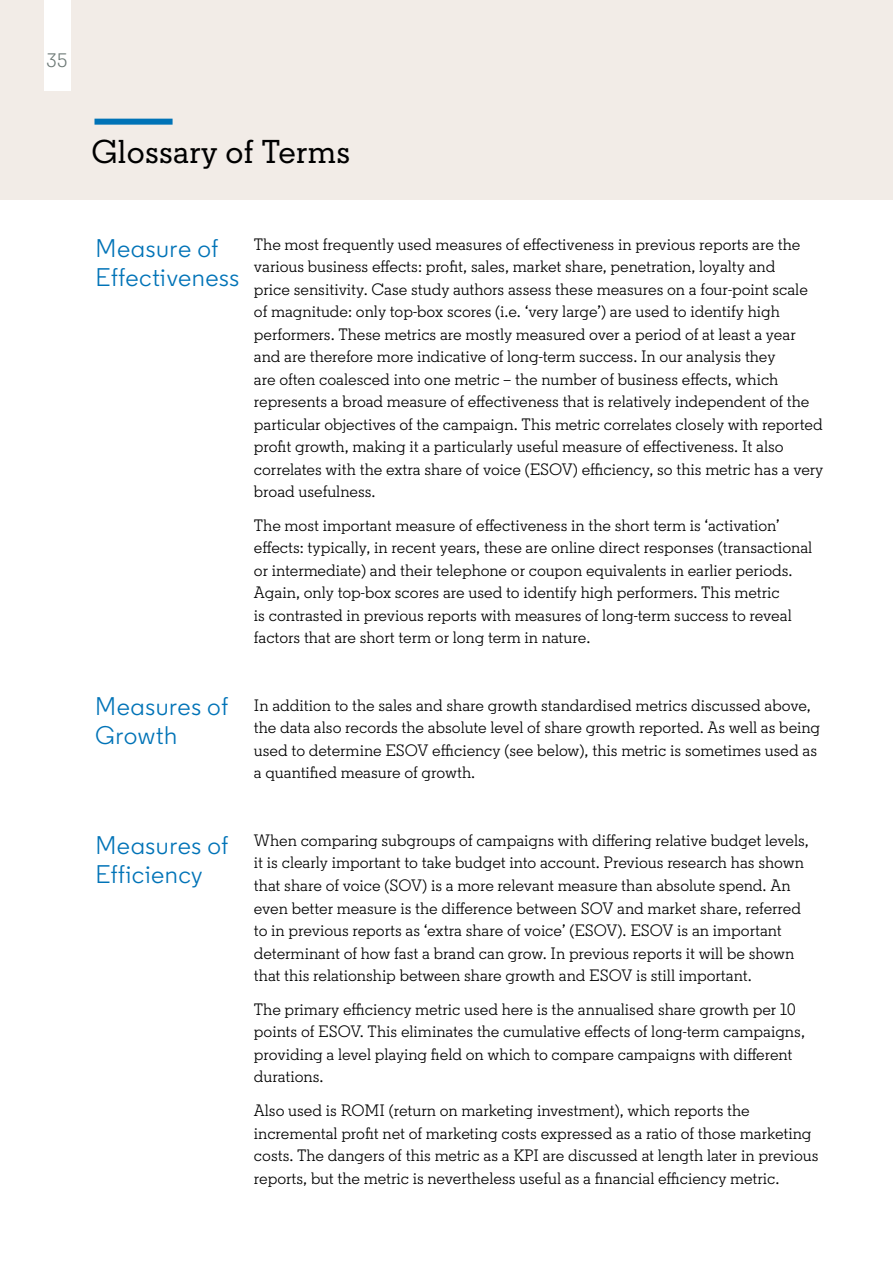
<style>
.page{position:relative;width:893px;height:1263px;background:#fff}
.page>*{position:absolute;margin:0;border:0;box-sizing:border-box;transform-origin:0 0}
.t1{font:500 33px "LKN Slab";letter-spacing:.01em;color:#000}
.t2{font:25.5px/28.5px "LKN Sans";letter-spacing:.02em;color:#0073b7}
.t3{font:19.5px "LKN Sans";color:#6d7976}
.t4{font:16.5px/22.5px "LKN Slab";color:#000}
</style>
<div class="page">
<div style="left:0;top:0;width:893px;height:199px;background:#f2ece7"></div>
<div style="left:44px;top:0;width:26px;height:90px;background:#fff"></div>
<div style="left:94px;top:119px;width:79px;height:6px;background:#0073b7"></div>
<p class="t3" style="left:46px;top:48px;width:23px">35</p>
<h1 class="t1" style="left:92px;top:131px;width:260px">Glossary of Terms</h1>
<h2 class="t2" style="left:96px;top:234px;width:145px">Measure of<br>Effectiveness</h2>
<p class="t4" style="left:254px;top:233px;width:571px">The most frequently used measures of effectiveness in previous reports are the various business effects: profit, sales, market share, penetration, loyalty and<br>price sensitivity. Case study authors assess these measures on a four-point scale of magnitude: only top-box scores (i.e. ‘very large’) are used to identify high performers. These metrics are mostly measured over a period of at least a year and are therefore more indicative of long-term success. In our analysis they<br>are often coalesced into one metric – the number of business effects, which represents a broad measure of effectiveness that is relatively independent of the particular objectives of the campaign. This metric correlates closely with reported profit growth, making it a particularly useful measure of effectiveness. It also correlates with the extra share of voice (ESOV) efficiency, so this metric has a very broad usefulness.</p>
<p class="t4" style="left:254px;top:514px;width:560px">The most important measure of effectiveness in the short term is ‘activation’ effects: typically, in recent years, these are online direct responses (transactional or intermediate) and their telephone or coupon equivalents in earlier periods.<br>Again, only top-box scores are used to identify high performers. This metric<br>is contrasted in previous reports with measures of long-term success to reveal factors that are short term or long term in nature.</p>
<h2 class="t2" style="left:95px;top:692px;width:135px">Measures of<br>Growth</h2>
<p class="t4" style="left:254px;top:694px;width:568px">In addition to the sales and share growth standardised metrics discussed above, the data also records the absolute level of share growth reported. As well as being used to determine ESOV efficiency (see below), this metric is sometimes used as a quantified measure of growth.</p>
<h2 class="t2" style="left:95px;top:831px;width:135px">Measures of<br>Efficiency</h2>
<p class="t4" style="left:254px;top:829px;width:556px">When comparing subgroups of campaigns with differing relative budget levels, it is clearly important to take budget into account. Previous research has shown that share of voice (SOV) is a more relevant measure than absolute spend. An even better measure is the difference between SOV and market share, referred to in previous reports as ‘extra share of voice’ (ESOV). ESOV is an important determinant of how fast a brand can grow. In previous reports it will be shown that this relationship between share growth and ESOV is still important.</p>
<p class="t4" style="left:254px;top:998px;width:553px">The primary efficiency metric used here is the annualised share growth per 10 points of ESOV. This eliminates the cumulative effects of long-term campaigns, providing a level playing field on which to compare campaigns with different durations.</p>
<p class="t4" style="left:254px;top:1099px;width:566px">Also used is ROMI (return on marketing investment), which reports the incremental profit net of marketing costs expressed as a ratio of those marketing costs. The dangers of this metric as a KPI are discussed at length later in previous reports, but the metric is nevertheless useful as a financial efficiency metric.</p>
</div>
